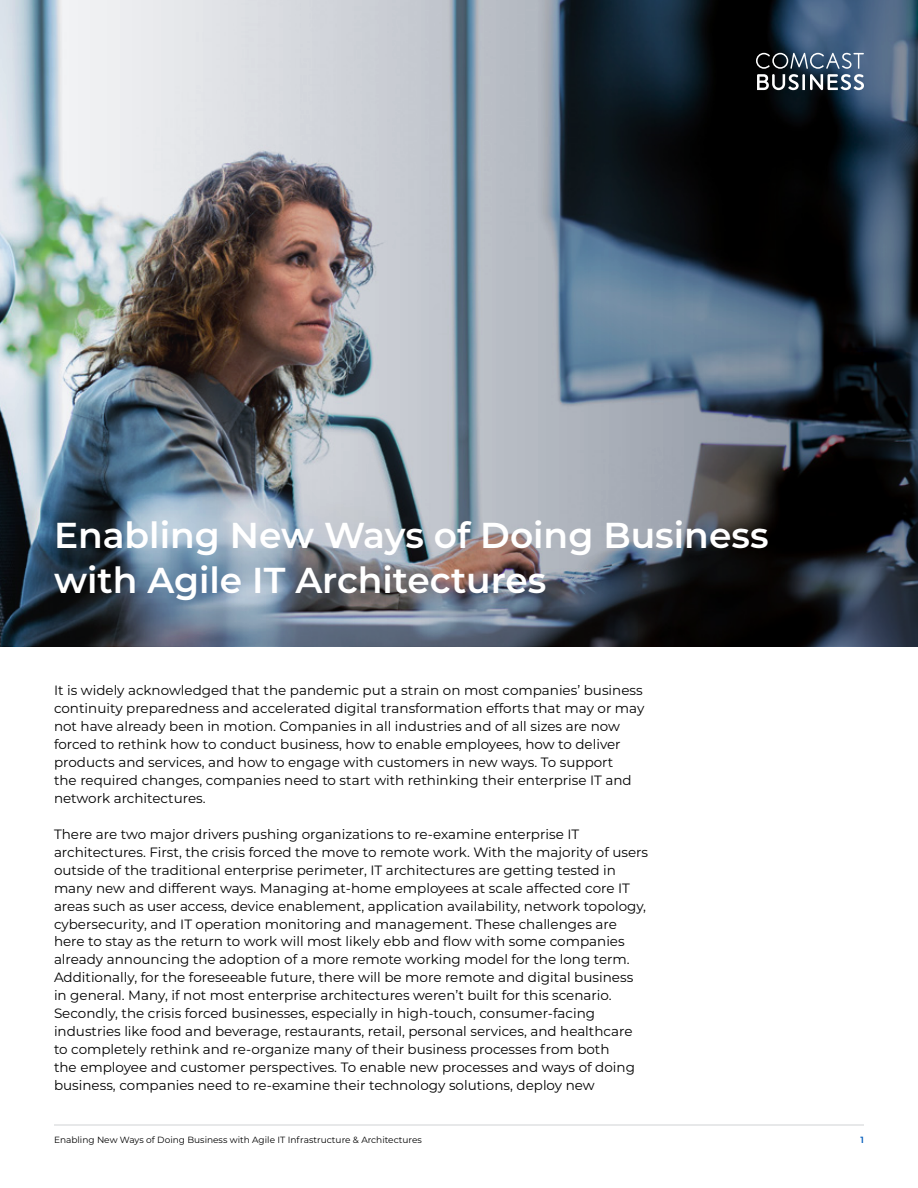
<style>
.page{position:relative;width:918px;height:1188px;background:#fff}
.page>*{position:absolute;margin:0;border:0;box-sizing:border-box;transform-origin:0 0}
.t1{font:600 36px/45px "Montserrat";color:#fff}
.t2{font:13.5px/18px "Montserrat";color:#000}
.t3{font:9px "Montserrat";color:#000}
.t4{font:600 9px "Montserrat";color:#005bbb}
</style>
<div class="page">
<hr style="left:54px;top:1125px;width:810px;height:1px;background:#d1d3d4">
<img style="left:0;top:0;width:918px;height:646px">
<svg style="left:756px;top:53px;width:108px;height:37px"></svg>
<h1 class="t1" style="left:54px;top:511px;width:716px">Enabling New Ways of Doing Business with Agile IT Architectures</h1>
<p class="t2" style="left:54px;top:680px;width:592px">It is widely acknowledged that the pandemic put a strain on most companies’ business continuity preparedness and accelerated digital transformation efforts that may or may not have already been in motion. Companies in all industries and of all sizes are now forced to rethink how to conduct business, how to enable employees, how to deliver products and services, and how to engage with customers in new ways. To support<br>the required changes, companies need to start with rethinking their enterprise IT and network architectures.</p>
<p class="t2" style="left:54px;top:824px;width:596px">There are two major drivers pushing organizations to re-examine enterprise IT architectures. First, the crisis forced the move to remote work. With the majority of users outside of the traditional enterprise perimeter, IT architectures are getting tested in many new and different ways. Managing at-home employees at scale affected core IT areas such as user access, device enablement, application availability, network topology, cybersecurity, and IT operation monitoring and management. These challenges are here to stay as the return to work will most likely ebb and flow with some companies already announcing the adoption of a more remote working model for the long term.<br>Additionally, for the foreseeable future, there will be more remote and digital business in general. Many, if not most enterprise architectures weren’t built for this scenario.<br>Secondly, the crisis forced businesses, especially in high-touch, consumer-facing industries like food and beverage, restaurants, retail, personal services, and healthcare to completely rethink and re-organize many of their business processes from both<br>the employee and customer perspectives. To enable new processes and ways of doing business, companies need to re-examine their technology solutions, deploy new</p>
<p class="t3" style="left:54px;top:1133px;width:369px">Enabling New Ways of Doing Business with Agile IT Infrastructure &amp; Architectures</p>
<p class="t4" style="left:861px;top:1133px;width:5px">1</p>
</div>
